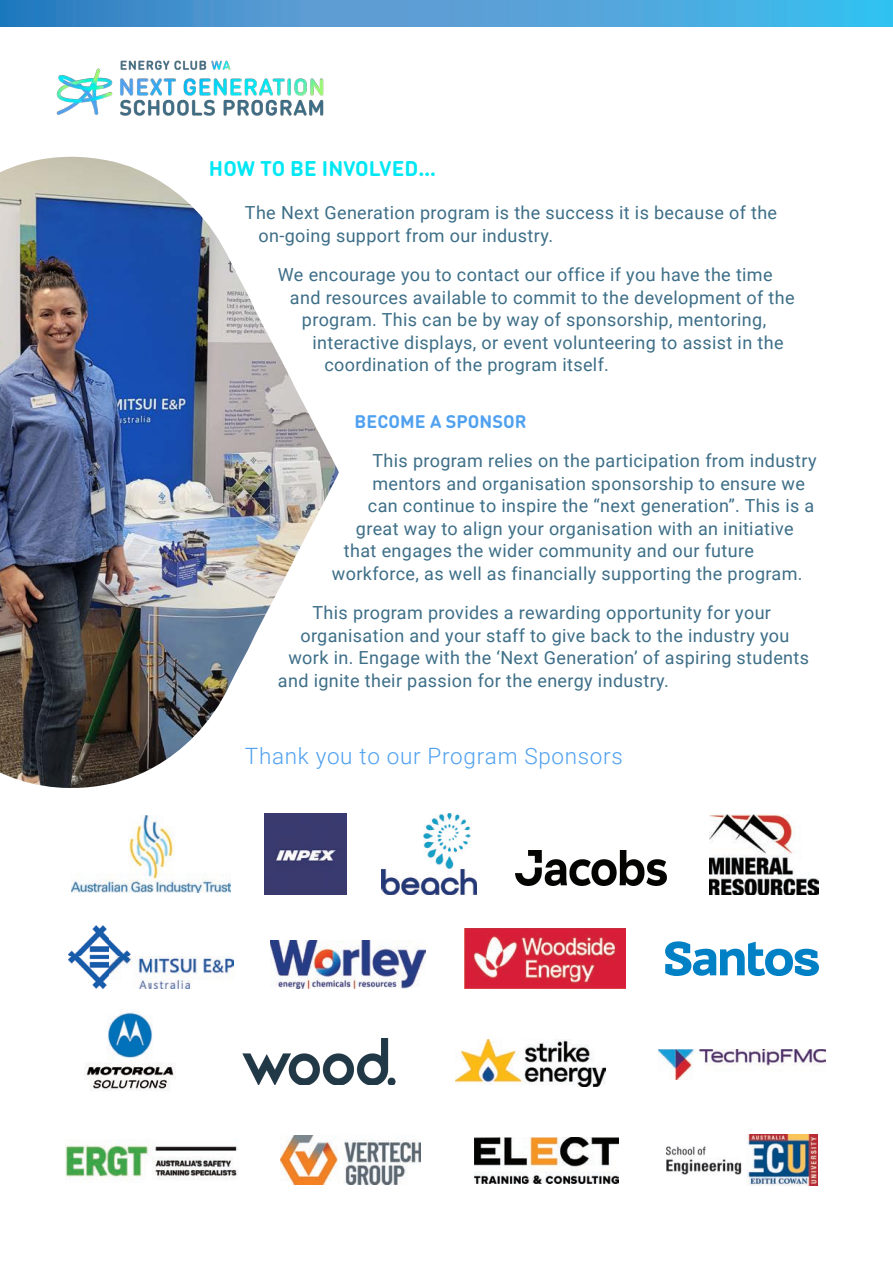
<style>
.page{position:relative;width:893px;height:1263px;background:#fff}
.page>*{position:absolute;margin:0;border:0;box-sizing:border-box;transform-origin:0 0}
.Reg_Text_NGSP{font:300 22.5px "Roboto";letter-spacing:.03em;color:#50a1ef}
.Main_Banner_NGSP{font:700 21px "DIN Round Pro";letter-spacing:.005em;color:#00e7f4}
.Reg_Text_NGSP-2{font:18px/22.5px "Roboto";letter-spacing:.02em;color:#3d6e87}
.Main_Sub_Heads_NGSP{font:700 18px "DIN Round Pro";letter-spacing:.005em;color:#50a1ef}
</style>
<div class="page">
<img style="left:0;top:0;width:893px;height:27px">
<img style="left:56px;top:60px;width:268px;height:56px">
<img style="left:0;top:157px;width:339px;height:631px">
<img style="left:71px;top:815px;width:160px;height:78px">
<img style="left:265px;top:813px;width:81px;height:81px">
<img style="left:382px;top:813px;width:94px;height:82px">
<img style="left:516px;top:850px;width:150px;height:35px">
<img style="left:68px;top:926px;width:165px;height:62px">
<img style="left:709px;top:814px;width:109px;height:81px">
<img style="left:270px;top:941px;width:156px;height:47px">
<img style="left:465px;top:928px;width:160px;height:61px">
<svg style="left:665px;top:941px;width:154px;height:35px"></svg>
<img style="left:659px;top:1049px;width:166px;height:31px">
<img style="left:86px;top:1012px;width:88px;height:79px">
<img style="left:66px;top:1140px;width:173px;height:43px">
<img style="left:242px;top:1038px;width:153px;height:46px">
<img style="left:281px;top:1135px;width:140px;height:49px">
<img style="left:456px;top:1039px;width:149px;height:47px">
<img style="left:474px;top:1137px;width:145px;height:46px">
<img style="left:666px;top:1134px;width:152px;height:51px">
<p class="Main_Banner_NGSP" style="left:209px;top:151px;width:228px">HOW TO BE INVOLVED…</p>
<p class="Reg_Text_NGSP-2" style="left:258px;top:201px;width:520px;text-indent:-14px">The Next Generation program is the success it is because of the on-going support from our industry.</p>
<p class="Reg_Text_NGSP-2" style="left:278px;top:263px;width:496px">We encourage you to contact our office if you have the time</p>
<p class="Reg_Text_NGSP-2" style="left:290px;top:285px;width:506px">and resources available to commit to the development of the</p>
<p class="Reg_Text_NGSP-2" style="left:302px;top:308px;width:466px">program. This can be by way of sponsorship, mentoring,</p>
<p class="Reg_Text_NGSP-2" style="left:312px;top:330px;width:473px">interactive displays, or event volunteering to assist in the</p>
<p class="Reg_Text_NGSP-2" style="left:324px;top:353px;width:286px">coordination of the program itself.</p>
<p class="Main_Sub_Heads_NGSP" style="left:354px;top:407px;width:174px">BECOME A SPONSOR</p>
<p class="Reg_Text_NGSP-2" style="left:372px;top:449px;width:446px">This program relies on the participation from industry</p>
<p class="Reg_Text_NGSP-2" style="left:372px;top:471px;width:434px">mentors and organisation sponsorship to ensure we</p>
<p class="Reg_Text_NGSP-2" style="left:368px;top:494px;width:448px">can continue to inspire the “next generation”. This is a</p>
<p class="Reg_Text_NGSP-2" style="left:356px;top:516px;width:439px">great way to align your organisation with an initiative</p>
<p class="Reg_Text_NGSP-2" style="left:344px;top:539px;width:411px">that engages the wider community and our future</p>
<p class="Reg_Text_NGSP-2" style="left:332px;top:561px;width:472px">workforce, as well as financially supporting the program.</p>
<p class="Reg_Text_NGSP-2" style="left:312px;top:601px;width:460px">This program provides a rewarding opportunity for your</p>
<p class="Reg_Text_NGSP-2" style="left:300px;top:623px;width:490px">organisation and your staff to give back to the industry you</p>
<p class="Reg_Text_NGSP-2" style="left:288px;top:646px;width:522px">work in. Engage with the ‘Next Generation’ of aspiring students</p>
<p class="Reg_Text_NGSP-2" style="left:278px;top:668px;width:393px">and ignite their passion for the energy industry.</p>
<p class="Reg_Text_NGSP" style="left:245px;top:740px;width:379px">Thank you to our Program Sponsors</p>
</div>
